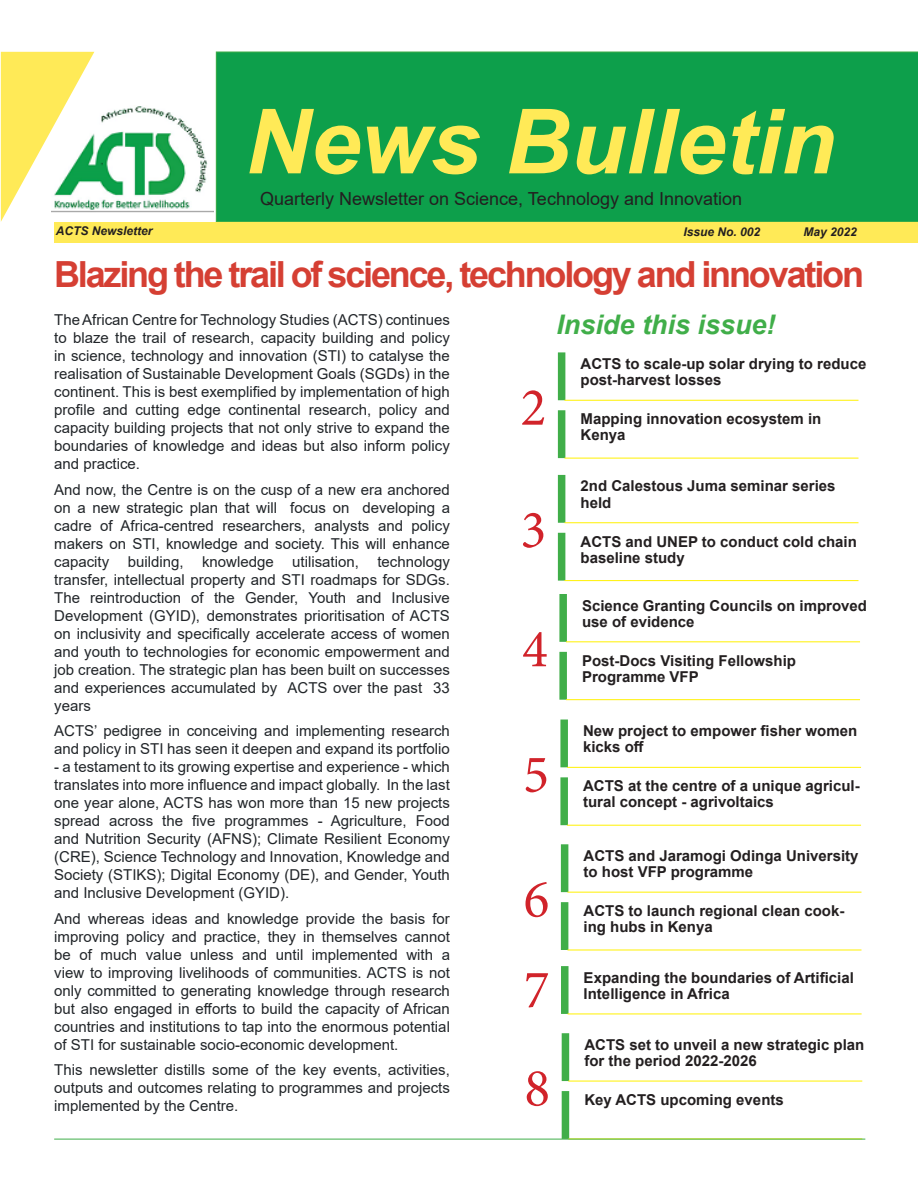
<style>
.page{position:relative;width:918px;height:1188px;background:#fff}
.page>*{position:absolute;margin:0;border:0;box-sizing:border-box;transform-origin:0 0}
.t1{font:italic 700 90px "Arial";color:#ffea57}
.t2{font:54px "Minion Pro";color:#d1232a}
.t3{font:700 36px "Arial";letter-spacing:-.06em;color:#d53f33}
.t4{font:italic 700 27px "Arial";color:#40ae49}
.t5{font:18px "Arial";color:#231f20}
.t6{font:15px/18px "Arial";color:#212529;text-align:justify}
.t7{font:700 15px/16.2px "Arial";color:#231f20}
.t8{font:italic 700 12px "Arial";color:#231f20}
</style>
<div class="page">
<div style="left:216px;top:52px;width:702px;height:170px;background:#0d9f4b"></div>
<div style="left:216px;top:52px;width:702px;height:170px;border:1px solid #40ae49"></div>
<img style="left:94px;top:106px;width:119px;height:107px">
<svg style="left:1px;top:52px;width:93px;height:170px"></svg>
<div style="left:558px;top:352px;width:7px;height:48px;background:#40ae49"></div>
<hr style="left:564px;top:400px;width:294px;height:1px;background:#fff101">
<div style="left:558px;top:410px;width:7px;height:48px;background:#40ae49"></div>
<hr style="left:564px;top:458px;width:294px;height:1px;background:#fff101">
<div style="left:558px;top:475px;width:7px;height:48px;background:#40ae49"></div>
<hr style="left:564px;top:523px;width:294px;height:1px;background:#fff101">
<div style="left:558px;top:533px;width:7px;height:48px;background:#40ae49"></div>
<hr style="left:564px;top:580px;width:294px;height:1px;background:#fff101">
<div style="left:559px;top:594px;width:8px;height:48px;background:#40ae49"></div>
<hr style="left:566px;top:642px;width:294px;height:1px;background:#fff101">
<div style="left:559px;top:652px;width:8px;height:48px;background:#40ae49"></div>
<hr style="left:566px;top:699px;width:294px;height:1px;background:#fff101">
<div style="left:560px;top:720px;width:8px;height:47px;background:#40ae49"></div>
<hr style="left:567px;top:767px;width:294px;height:1px;background:#fff101">
<div style="left:560px;top:777px;width:8px;height:48px;background:#40ae49"></div>
<hr style="left:567px;top:825px;width:294px;height:1px;background:#fff101">
<div style="left:561px;top:844px;width:7px;height:48px;background:#40ae49"></div>
<hr style="left:567px;top:892px;width:294px;height:1px;background:#fff101">
<div style="left:561px;top:902px;width:7px;height:48px;background:#40ae49"></div>
<hr style="left:567px;top:950px;width:294px;height:1px;background:#fff101">
<div style="left:562px;top:1033px;width:7px;height:48px;background:#40ae49"></div>
<hr style="left:568px;top:1081px;width:294px;height:1px;background:#fff101">
<div style="left:562px;top:1091px;width:7px;height:48px;background:#40ae49"></div>
<div style="left:561px;top:966px;width:8px;height:48px;background:#40ae49"></div>
<hr style="left:568px;top:1014px;width:294px;height:1px;background:#fff101">
<div style="left:54px;top:222px;width:864px;height:21px;background:#ffea57"></div>
<hr style="left:54px;top:1139px;width:811px;height:1px;background:#40ae49">
<p class="t1" style="left:245px;top:82px;width:592px">News Bulletin</p>
<p class="t5" style="left:260px;top:186px;width:483px">Quarterly Newsletter on Science, Technology and Innovation</p>
<p class="t8" style="left:56px;top:223px;width:98px">ACTS Newsletter</p>
<p class="t8" style="left:683px;top:224px;width:78px">Issue No. 002</p>
<p class="t8" style="left:804px;top:224px;width:55px">May 2022</p>
<p class="t3" style="left:54px;top:249px;width:812px">Blazing the trail of science, technology and innovation</p>
<p class="t4" style="left:556px;top:307px;width:221px">Inside this issue!</p>
<p class="t6" style="left:54px;top:311px;width:397px">The African Centre for Technology Studies (ACTS) continues to blaze the trail of research, capacity building and policy in science, technology and innovation (STI) to catalyse the realisation of Sustainable Development Goals (SGDs) in the continent. This is best exemplified by implementation of high profile and cutting edge continental research, policy and capacity building projects that not only strive to expand the boundaries of knowledge and ideas but also inform policy and practice.</p>
<p class="t6" style="left:54px;top:480px;width:397px">And now, the Centre is on the cusp of a new era anchored on a new strategic plan that will focus on developing a cadre of Africa-centred researchers, analysts and policy makers on STI, knowledge and society. This will enhance capacity building, knowledge utilisation, technology transfer, intellectual property and STI roadmaps for SDGs.<br>The reintroduction of the Gender, Youth and Inclusive Development (GYID), demonstrates prioritisation of ACTS on inclusivity and specifically accelerate access of women and youth to technologies for economic empowerment and job creation. The strategic plan has been built on successes and experiences accumulated by ACTS over the past 33 years</p>
<p class="t6" style="left:54px;top:722px;width:397px">ACTS’ pedigree in conceiving and implementing research and policy in STI has seen it deepen and expand its portfolio</p>
<p class="t6" style="left:54px;top:758px;width:397px">- a testament to its growing expertise and experience - which translates into more influence and impact globally. In the last one year alone, ACTS has won more than 15 new projects spread across the five programmes - Agriculture, Food and Nutrition Security (AFNS); Climate Resilient Economy (CRE), Science Technology and Innovation, Knowledge and Society (STIKS); Digital Economy (DE), and Gender, Youth and Inclusive Development (GYID).</p>
<p class="t6" style="left:54px;top:909px;width:397px">And whereas ideas and knowledge provide the basis for improving policy and practice, they in themselves cannot be of much value unless and until implemented with a view to improving livelihoods of communities. ACTS is not only committed to generating knowledge through research but also engaged in efforts to build the capacity of African countries and institutions to tap into the enormous potential of STI for sustainable socio-economic development.</p>
<p class="t6" style="left:54px;top:1061px;width:397px">This newsletter distills some of the key events, activities, outputs and outcomes relating to programmes and projects implemented by the Centre.</p>
<p class="t7" style="left:581px;top:356px;width:287px">ACTS to scale-up solar drying to reduce post-harvest losses</p>
<p class="t7" style="left:581px;top:411px;width:242px">Mapping innovation ecosystem in<br>Kenya</p>
<p class="t2" style="left:520px;top:371px;width:27px">2</p>
<p class="t7" style="left:581px;top:478px;width:257px">2nd Calestous Juma seminar series held</p>
<p class="t7" style="left:581px;top:533px;width:278px">ACTS and UNEP to conduct cold chain baseline study</p>
<p class="t2" style="left:520px;top:494px;width:27px">3</p>
<p class="t7" style="left:582px;top:597px;width:287px">Science Granting Councils on improved use of evidence</p>
<p class="t7" style="left:582px;top:653px;width:215px">Post-Docs Visiting Fellowship<br>Programme VFP</p>
<p class="t2" style="left:522px;top:613px;width:27px">4</p>
<p class="t7" style="left:583px;top:723px;width:276px">New project to empower fisher women kicks off</p>
<p class="t7" style="left:583px;top:778px;width:278px">ACTS at the centre of a unique agricul&shy;tural concept - agrivoltaics</p>
<p class="t2" style="left:523px;top:738px;width:27px">5</p>
<p class="t7" style="left:584px;top:848px;width:277px">ACTS and Jaramogi Odinga University to host VFP programme</p>
<p class="t7" style="left:584px;top:903px;width:262px">ACTS to launch regional clean cook&shy;ing hubs in Kenya</p>
<p class="t2" style="left:524px;top:863px;width:27px">6</p>
<p class="t2" style="left:524px;top:953px;width:27px">7</p>
<p class="t7" style="left:584px;top:969px;width:272px">Expanding the boundaries of Artificial<br>Intelligence in Africa</p>
<p class="t7" style="left:584px;top:1037px;width:282px">ACTS set to unveil a new strategic plan for the period 2022-2026</p>
<p class="t7" style="left:584px;top:1092px;width:201px">Key ACTS upcoming events</p>
<p class="t2" style="left:524px;top:1052px;width:27px">8</p>
</div>
